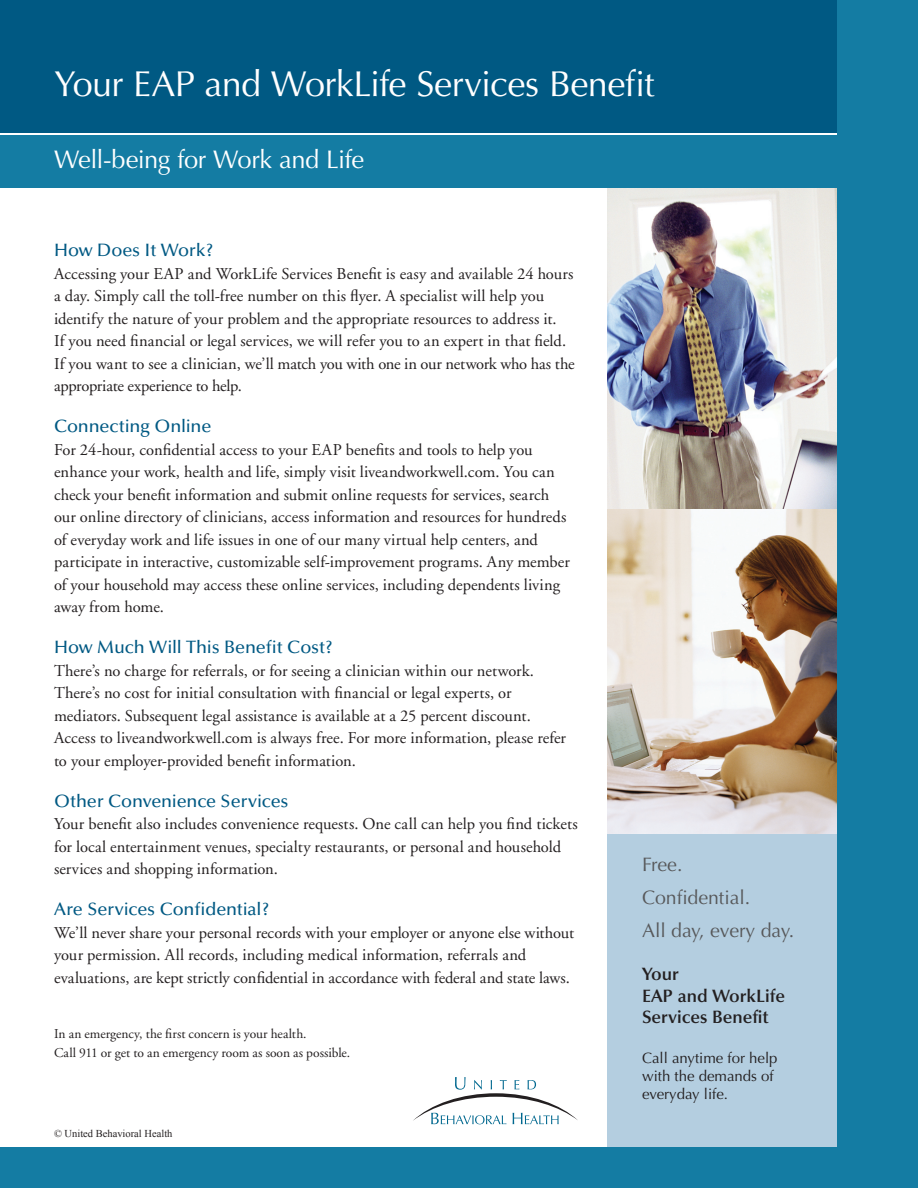
<style>
.page{position:relative;width:918px;height:1188px;background:#fff}
.page>*{position:absolute;margin:0;border:0;box-sizing:border-box;transform-origin:0 0}
.HEADLINE{font:36px "Optima";letter-spacing:-.015em;color:#fff}
.t1{font:25.5px "Optima";letter-spacing:-.02em;color:#fff}
.t2{font:19.5px "Optima";color:#57585a}
.SUBHEAD{font:500 18px "Optima";letter-spacing:-.01em;color:#005983}
.BODY{font:500 18px "Optima";letter-spacing:-.01em;color:#005983}
.PROGRAM_TITLE_SMALL{font:600 18px/21.6px "Optima";color:#231f20}
.BODY-2{font:16.5px/22.5px "Adobe Garamond";color:#231f20}
.t3{font:15px/18px "Optima";color:#231f20}
.t4{font:13.5px/19.5px "Adobe Garamond";color:#231f20}
.t5{font:10.5px "Times New Roman";color:#231f20}
</style>
<div class="page">
<img style="left:608px;top:188px;width:229px;height:322px">
<div style="left:608px;top:833px;width:229px;height:335px;background:#b4cee0"></div>
<div style="left:0;top:0;width:904px;height:133px;background:#005983"></div>
<div style="left:0;top:135px;width:850px;height:52px;background:#147ca3"></div>
<div style="left:0;top:1148px;width:918px;height:40px;background:#147ca3"></div>
<svg style="left:413px;top:1077px;width:165px;height:47px"></svg>
<img style="left:608px;top:510px;width:229px;height:324px">
<div style="left:837px;top:0;width:81px;height:1188px;background:#147ca3"></div>
<p class="HEADLINE" style="left:54px;top:63px;width:602px">Your EAP and WorkLife Services Benefit</p>
<p class="t1" style="left:54px;top:145px;width:312px">Well-being for Work and Life</p>
<p class="SUBHEAD" style="left:54px;top:240px;width:161px">How Does It Work?</p>
<p class="BODY-2" style="left:54px;top:262px;width:522px">Accessing your EAP and WorkLife Services Benefit is easy and available 24 hours a day. Simply call the toll-free number on this flyer. A specialist will help you identify the nature of your problem and the appropriate resources to address it.<br>If you need financial or legal services, we will refer you to an expert in that field.<br>If you want to see a clinician, we’ll match you with one in our network who has the appropriate experience to help.</p>
<p class="BODY" style="left:54px;top:416px;width:159px">Connecting Online</p>
<p class="BODY-2" style="left:54px;top:439px;width:517px">For 24-hour, confidential access to your EAP benefits and tools to help you enhance your work, health and life, simply visit liveandworkwell.com. You can check your benefit information and submit online requests for services, search our online directory of clinicians, access information and resources for hundreds of everyday work and life issues in one of our many virtual help centers, and participate in interactive, customizable self-improvement programs. Any member of your household may access these online services, including dependents living away from home.</p>
<p class="SUBHEAD" style="left:54px;top:637px;width:281px">How Much Will This Benefit Cost?</p>
<p class="BODY-2" style="left:54px;top:660px;width:514px">There’s no charge for referrals, or for seeing a clinician within our network.<br>There’s no cost for initial consultation with financial or legal experts, or mediators. Subsequent legal assistance is available at a 25 percent discount.<br>Access to liveandworkwell.com is always free. For more information, please refer to your employer-provided benefit information.</p>
<p class="BODY" style="left:54px;top:791px;width:236px">Other Convenience Services</p>
<p class="BODY-2" style="left:54px;top:813px;width:525px">Your benefit also includes convenience requests. One call can help you find tickets for local entertainment venues, specialty restaurants, or personal and household services and shopping information.</p>
<p class="SUBHEAD" style="left:54px;top:899px;width:217px">Are Services Confidential?</p>
<p class="BODY-2" style="left:54px;top:922px;width:522px">We’ll never share your personal records with your employer or anyone else without your permission. All records, including medical information, referrals and evaluations, are kept strictly confidential in accordance with federal and state laws.</p>
<p class="t4" style="left:54px;top:1024px;width:298px">In an emergency, the first concern is your health.<br>Call 911 or get to an emergency room as soon as possible.</p>
<p class="t5" style="left:54px;top:1127px;width:120px">© United Behavioral Health</p>
<p class="t2" style="left:642px;top:853px;width:42px">Free.</p>
<p class="t2" style="left:642px;top:886px;width:110px">Confidential.</p>
<p class="t2" style="left:642px;top:919px;width:154px">All day, every day.</p>
<p class="PROGRAM_TITLE_SMALL" style="left:642px;top:963px;width:145px">Your<br>EAP and WorkLife<br>Services Benefit</p>
<p class="t3" style="left:642px;top:1049px;width:137px">Call anytime for help with the demands of everyday life.</p>
</div>
